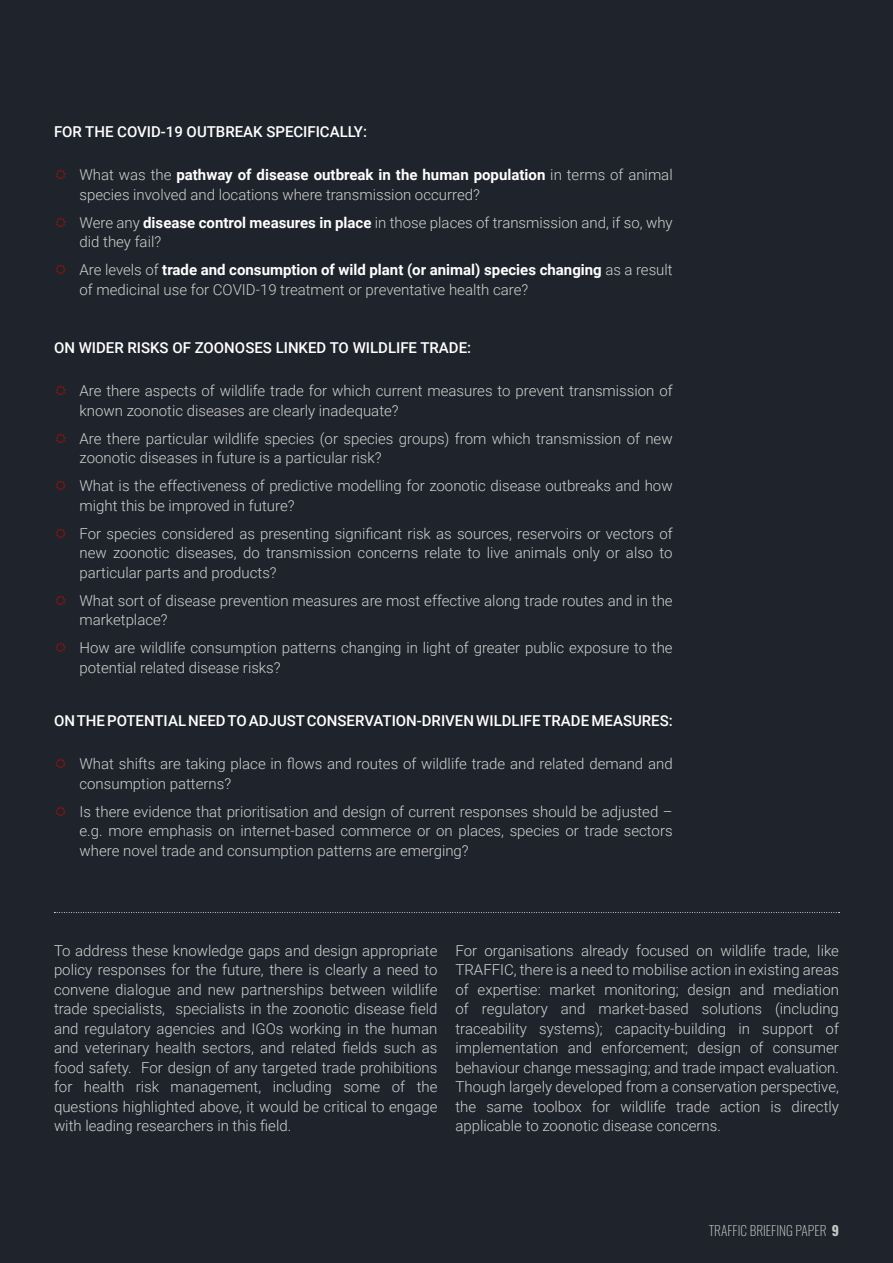
<style>
.page{position:relative;width:893px;height:1263px;background:#1f232b}
.page>*{position:absolute;margin:0;border:0;box-sizing:border-box;transform-origin:0 0}
.t1{font:300 15px/19.5px "Roboto";color:#d1d1d1}
.t2{font:500 15px "Roboto";color:#fff}
.t3{font:200 13.5px "Oswald";color:#c7c7c6}
.s1{font-weight:700;color:#fff}
.s2{font-weight:700}
</style>
<div class="page">
<svg style="left:54px;top:912px;width:786px;height:1px"></svg>
<svg style="left:55px;top:169px;width:11px;height:11px"></svg>
<svg style="left:55px;top:217px;width:11px;height:10px"></svg>
<svg style="left:55px;top:264px;width:11px;height:11px"></svg>
<svg style="left:55px;top:385px;width:11px;height:11px"></svg>
<svg style="left:55px;top:433px;width:11px;height:10px"></svg>
<svg style="left:55px;top:480px;width:11px;height:11px"></svg>
<svg style="left:55px;top:528px;width:11px;height:10px"></svg>
<svg style="left:55px;top:595px;width:11px;height:10px"></svg>
<svg style="left:55px;top:642px;width:11px;height:11px"></svg>
<svg style="left:55px;top:758px;width:11px;height:11px"></svg>
<svg style="left:55px;top:806px;width:11px;height:10px"></svg>
<p class="t2" style="left:54px;top:121px;width:315px">FOR THE COVID-19 OUTBREAK SPECIFICALLY:</p>
<p class="t1" style="left:80px;top:165px;width:595px">What was the <span class="s1">pathway of disease outbreak in the human population</span> in terms of animal species involved and locations where transmission occurred?</p>
<p class="t1" style="left:80px;top:212px;width:595px">Were any <span class="s1">disease control measures in place</span> in those places of transmission and, if so, why did they fail?</p>
<p class="t1" style="left:80px;top:260px;width:595px">Are levels of <span class="s1">trade and consumption of wild plant (or animal) species changing</span> as a result of medicinal use for COVID-19 treatment or preventative health care?</p>
<p class="t2" style="left:54px;top:337px;width:419px">ON WIDER RISKS OF ZOONOSES LINKED TO WILDLIFE TRADE:</p>
<p class="t1" style="left:80px;top:380px;width:595px">Are there aspects of wildlife trade for which current measures to prevent transmission of known zoonotic diseases are clearly inadequate?</p>
<p class="t1" style="left:80px;top:428px;width:595px">Are there particular wildlife species (or species groups) from which transmission of new zoonotic diseases in future is a particular risk?</p>
<p class="t1" style="left:80px;top:475px;width:595px">What is the effectiveness of predictive modelling for zoonotic disease outbreaks and how might this be improved in future?</p>
<p class="t1" style="left:80px;top:523px;width:595px;text-align:justify">For species considered as presenting significant risk as sources, reservoirs or vectors of new zoonotic diseases, do transmission concerns relate to live animals only or also to particular parts and products?</p>
<p class="t1" style="left:80px;top:590px;width:595px">What sort of disease prevention measures are most effective along trade routes and in the marketplace?</p>
<p class="t1" style="left:80px;top:638px;width:595px">How are wildlife consumption patterns changing in light of greater public exposure to the potential related disease risks?</p>
<p class="t2" style="left:54px;top:710px;width:620px">ON THE POTENTIAL NEED TO ADJUST CONSERVATION-DRIVEN WILDLIFE TRADE MEASURES:</p>
<p class="t1" style="left:80px;top:754px;width:595px">What shifts are taking place in flows and routes of wildlife trade and related demand and consumption patterns?</p>
<p class="t1" style="left:80px;top:801px;width:595px;text-align:justify">Is there evidence that prioritisation and design of current responses should be adjusted – e.g. more emphasis on internet-based commerce or on places, species or trade sectors where novel trade and consumption patterns are emerging?</p>
<p class="t1" style="left:54px;top:940px;width:385px;text-align:justify">To address these knowledge gaps and design appropriate policy responses for the future, there is clearly a need to convene dialogue and new partnerships between wildlife trade specialists, specialists in the zoonotic disease field and regulatory agencies and IGOs working in the human and veterinary health sectors, and related fields such as food safety. For design of any targeted trade prohibitions for health risk management, including some of the questions highlighted above, it would be critical to engage with leading researchers in this field.</p>
<p class="t1" style="left:455px;top:940px;width:385px;text-align:justify">For organisations already focused on wildlife trade, like TRAFFIC, there is a need to mobilise action in existing areas of expertise: market monitoring; design and mediation of regulatory and market-based solutions (including traceability systems); capacity-building in support of implementation and enforcement; design of consumer behaviour change messaging; and trade impact evaluation.<br>Though largely developed from a conservation perspective, the same toolbox for wildlife trade action is directly applicable to zoonotic disease concerns.</p>
<p class="t3" style="left:709px;top:1218px;width:132px">TRAFFIC BRIEFING PAPER <span class="s2">9</span></p>
</div>
